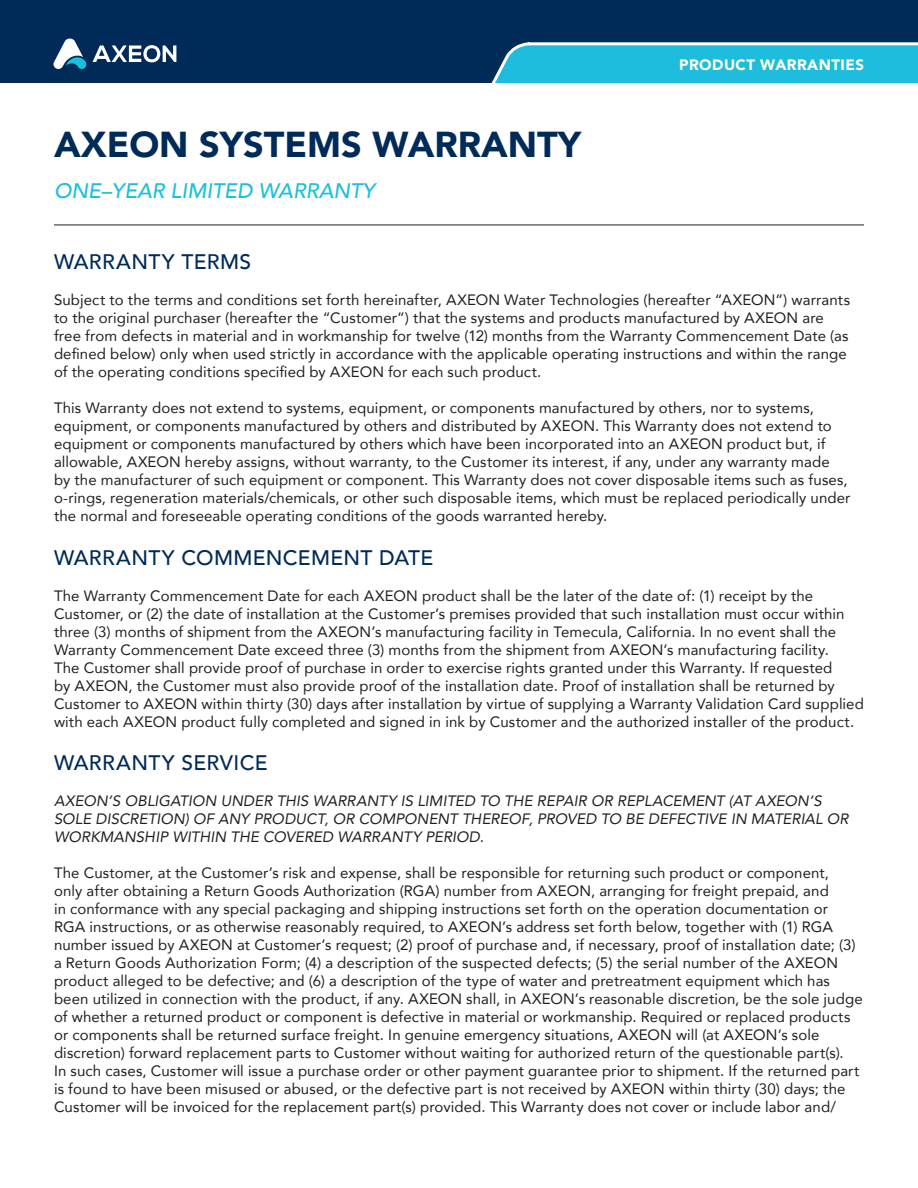
<style>
.page{position:relative;width:918px;height:1188px;background:#fff}
.page>*{position:absolute;margin:0;border:0;box-sizing:border-box;transform-origin:0 0}
.t1{font:900 36px "Avenir";color:#002b58}
.t2{font:500 21px "Avenir";letter-spacing:.02em;color:#002b58}
.t3{font:italic 500 21px "Avenir";color:#1cbfdf}
.t4{font:15px/18px "Avenir";letter-spacing:.01em;color:#231f20}
.t5{font:italic 15px/18px "Avenir";letter-spacing:.005em;color:#231f20}
.t6{font:900 15px "Avenir";letter-spacing:.03em;color:#fff}
</style>
<div class="page">
<div style="left:0;top:0;width:918px;height:82px;background:#002b58"></div>
<svg style="left:53px;top:39px;width:123px;height:30px"></svg>
<svg style="left:492px;top:42px;width:426px;height:40px;background:#2ebcdb"></svg>
<hr style="left:54px;top:225px;width:810px;height:1px;background:#231f20">
<p class="t1" style="left:54px;top:114px;width:529px">AXEON SYSTEMS WARRANTY</p>
<p class="t3" style="left:54px;top:178px;width:323px">ONE–YEAR LIMITED WARRANTY</p>
<p class="t6" style="left:679px;top:52px;width:186px">PRODUCT WARRANTIES</p>
<p class="t2" style="left:54px;top:244px;width:199px">WARRANTY TERMS</p>
<p class="t4" style="left:54px;top:291px;width:798px">Subject to the terms and conditions set forth hereinafter, AXEON Water Technologies (hereafter “AXEON”) warrants to the original purchaser (hereafter the “Customer”) that the systems and products manufactured by AXEON are free from defects in material and in workmanship for twelve (12) months from the Warranty Commencement Date (as defined below) only when used strictly in accordance with the applicable operating instructions and within the range of the operating conditions specified by AXEON for each such product.</p>
<p class="t4" style="left:54px;top:399px;width:798px">This Warranty does not extend to systems, equipment, or components manufactured by others, nor to systems, equipment, or components manufactured by others and distributed by AXEON. This Warranty does not extend to equipment or components manufactured by others which have been incorporated into an AXEON product but, if allowable, AXEON hereby assigns, without warranty, to the Customer its interest, if any, under any warranty made<br>by the manufacturer of such equipment or component. This Warranty does not cover disposable items such as fuses, o-rings, regeneration materials/chemicals, or other such disposable items, which must be replaced periodically under the normal and foreseeable operating conditions of the goods warranted hereby.</p>
<p class="t2" style="left:54px;top:539px;width:381px">WARRANTY COMMENCEMENT DATE</p>
<p class="t4" style="left:54px;top:586px;width:811px">The Warranty Commencement Date for each AXEON product shall be the later of the date of: (1) receipt by the Customer, or (2) the date of installation at the Customer’s premises provided that such installation must occur within three (3) months of shipment from the AXEON’s manufacturing facility in Temecula, California. In no event shall the Warranty Commencement Date exceed three (3) months from the shipment from AXEON’s manufacturing facility.<br>The Customer shall provide proof of purchase in order to exercise rights granted under this Warranty. If requested<br>by AXEON, the Customer must also provide proof of the installation date. Proof of installation shall be returned by Customer to AXEON within thirty (30) days after installation by virtue of supplying a Warranty Validation Card supplied with each AXEON product fully completed and signed in ink by Customer and the authorized installer of the product.</p>
<p class="t2" style="left:54px;top:744px;width:215px">WARRANTY SERVICE</p>
<p class="t5" style="left:54px;top:791px;width:796px">AXEON’S OBLIGATION UNDER THIS WARRANTY IS LIMITED TO THE REPAIR OR REPLACEMENT (AT AXEON’S<br>SOLE DISCRETION) OF ANY PRODUCT, OR COMPONENT THEREOF, PROVED TO BE DEFECTIVE IN MATERIAL OR<br>WORKMANSHIP WITHIN THE COVERED WARRANTY PERIOD.</p>
<p class="t4" style="left:54px;top:863px;width:810px">The Customer, at the Customer’s risk and expense, shall be responsible for returning such product or component,<br>only after obtaining a Return Goods Authorization (RGA) number from AXEON, arranging for freight prepaid, and<br>in conformance with any special packaging and shipping instructions set forth on the operation documentation or RGA instructions, or as otherwise reasonably required, to AXEON’s address set forth below, together with (1) RGA number issued by AXEON at Customer’s request; (2) proof of purchase and, if necessary, proof of installation date; (3) a Return Goods Authorization Form; (4) a description of the suspected defects; (5) the serial number of the AXEON product alleged to be defective; and (6) a description of the type of water and pretreatment equipment which has been utilized in connection with the product, if any. AXEON shall, in AXEON’s reasonable discretion, be the sole judge of whether a returned product or component is defective in material or workmanship. Required or replaced products or components shall be returned surface freight. In genuine emergency situations, AXEON will (at AXEON’s sole discretion) forward replacement parts to Customer without waiting for authorized return of the questionable part(s).<br>In such cases, Customer will issue a purchase order or other payment guarantee prior to shipment. If the returned part is found to have been misused or abused, or the defective part is not received by AXEON within thirty (30) days; the Customer will be invoiced for the replacement part(s) provided. This Warranty does not cover or include labor and/</p>
</div>
